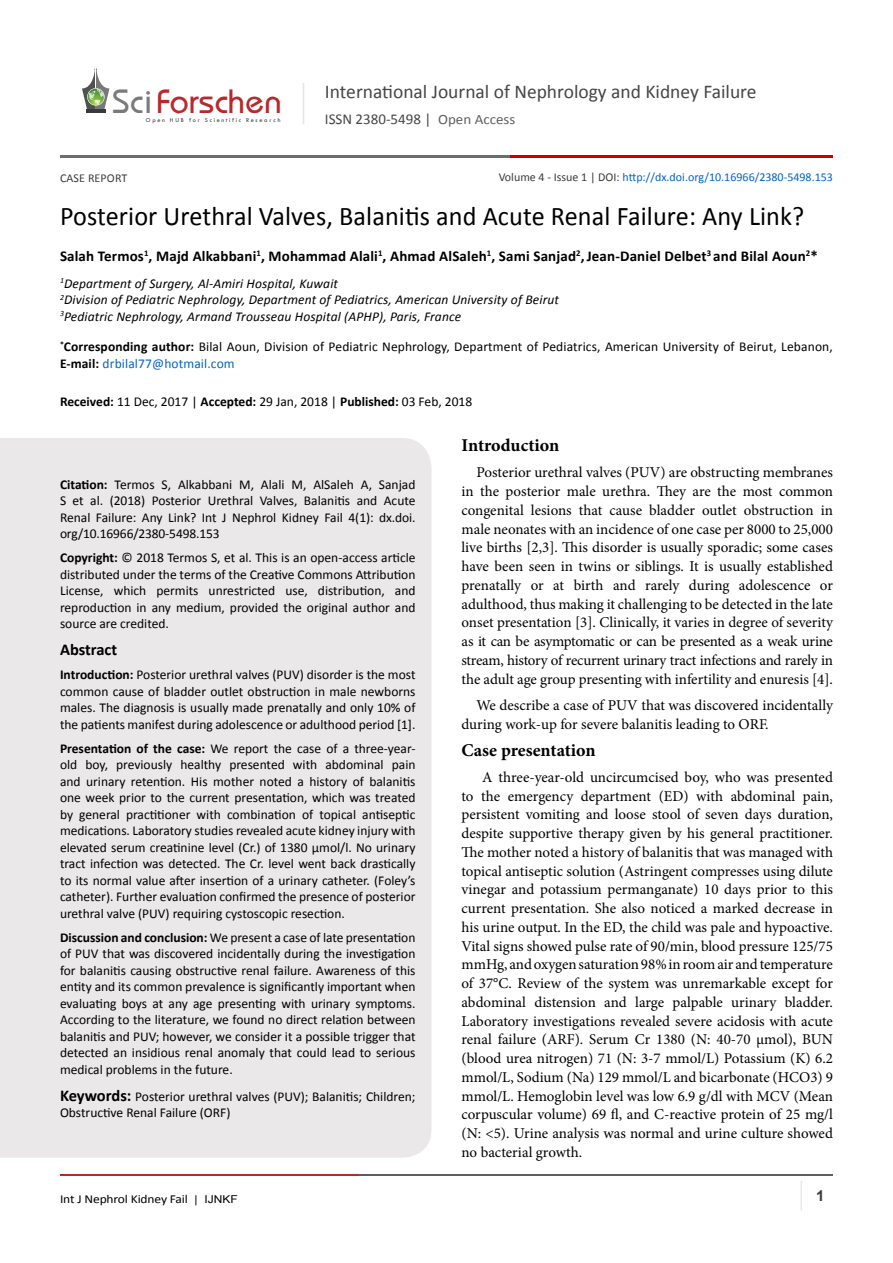
<style>
.page{position:relative;width:893px;height:1263px;background:#fff}
.page>*{position:absolute;margin:0;border:0;box-sizing:border-box;transform-origin:0 0}
.t1{font:35.1px "Opal";color:#b8292c}
.t2{font:27px "Calibri";letter-spacing:.005em;color:#000}
.t3{font:19.5px "Calibri";color:#474646}
.List_Paragraph{font:700 18px "Minion Pro";letter-spacing:-.005em;color:#000}
.List_Paragraph-2{font:700 16.5px "Calibri";color:#000}
.t4{font:15px/18.8px "Minion Pro";color:#000;text-align:justify}
.t5{font:700 15px "Calibri";letter-spacing:.01em;color:#000}
.t6{font:15px "Calibri";color:#474646}
.t7{font:700 15px "Arial";color:#3c3a3b}
.List_Paragraph-3{font:13.5px/16.5px "Calibri";color:#000;text-align:justify}
.t8{font:italic 13.5px "Calibri";letter-spacing:.01em;color:#000}
.t9{font:12.15px "Calibri";letter-spacing:-.01em;color:#000;scale:1.11 1}
.t10{font:12px "Calibri";color:#0563c1}
.t11{font:12px "Calibri";letter-spacing:.01em;color:#3c3a3b}
.t12{font:6.15px "Tw Cen";letter-spacing:.28em;color:#3a3a3a}
.s1{color:#7a7a7b}
.s2{font-size:14.25px;color:#605f5f}
.s3{color:#3c3a3b}
.s4{font-weight:700}
.s5{color:#0563c1}
.s6{font-weight:700;font-size:16.5px}
.s7{font-family:"Arial";font-size:10.8px}
</style>
<div class="page">
<hr style="left:86px;top:109px;width:19px;height:4px;background:#3a3a3a">
<svg style="left:82px;top:68px;width:27px;height:41px"></svg>
<hr style="left:303px;top:83px;width:1px;height:41px;background:#e4e5e9">
<hr style="left:800px;top:1181px;width:2px;height:29px;background:#eae8e8">
<hr style="left:60px;top:1174px;width:300px;height:2px;background:#b9282c">
<hr style="left:359px;top:1174px;width:474px;height:2px;background:#5d5e60">
<hr style="left:60px;top:155px;width:535px;height:2px;background:#6e6d6d">
<hr style="left:511px;top:155px;width:322px;height:2px;background:#ca0000">
<div style="left:0;top:438px;width:431px;height:720px;background:#eae8e8"></div>
<p class="t1" style="left:113px;top:80px;width:171px"><span class="s1">Sci</span>Forschen</p>
<p class="t12" style="left:146px;top:116px;width:136px">Open HUB for Scientific Research</p>
<h3 class="t3" style="left:325px;top:79px;width:433px">International Journal of Nephrology and Kidney Failure</h3>
<p class="t6" style="left:325px;top:110px;width:192px">ISSN 2380-5498 | <span class="s2">Open Access</span></p>
<p class="t10" style="left:499px;top:170px;width:336px"><span class="s3">Volume 4 - Issue 1 | DOI:</span> http://dx.doi.org/10.16966/2380-5498.153</p>
<p class="t11" style="left:60px;top:171px;width:69px">CASE REPORT</p>
<p class="t2" style="left:60px;top:198px;width:746px">Posterior Urethral Valves, Balanitis and Acute Renal Failure: Any Link?</p>
<p class="t5" style="left:60px;top:246px;width:759px">Salah Termos<sup>1</sup>, Majd Alkabbani<sup>1</sup>, Mohammad Alali<sup>1</sup>, Ahmad AlSaleh<sup>1</sup>, Sami Sanjad<sup>2</sup>,Jean-Daniel Delbet<sup>3</sup> and Bilal Aoun<sup>2</sup>*</p>
<p class="t8" style="left:60px;top:274px;width:280px"><sup>1</sup>Department of Surgery, Al-Amiri Hospital, Kuwait</p>
<p class="t8" style="left:60px;top:290px;width:501px"><sup>2</sup>Division of Pediatric Nephrology, Department of Pediatrics, American University of Beirut</p>
<p class="t8" style="left:60px;top:307px;width:403px"><sup>3</sup>Pediatric Nephrology, Armand Trousseau Hospital (APHP), Paris, France</p>
<p class="List_Paragraph-3" style="left:60px;top:339px;width:774px"><sup>*</sup><span class="s4">Corresponding author:</span> Bilal Aoun, Division of Pediatric Nephrology, Department of Pediatrics, American University of Beirut, Lebanon,<br><span class="s4">E-mail:</span> <span class="s5">drbilal77@hotmail.com</span></p>
<p class="List_Paragraph-3" style="left:60px;top:393px;width:414px"><span class="s4">Received:</span> 11 Dec, 2017 | <span class="s4">Accepted:</span> 29 Jan, 2018 | <span class="s4">Published:</span> 03 Feb, 2018</p>
<p class="List_Paragraph-3" style="left:60px;top:476px;width:357px"><span class="s4">Citation:</span> Termos S, Alkabbani M, Alali M, AlSaleh A, Sanjad S et al. (2018) Posterior Urethral Valves, Balanitis and Acute Renal Failure: Any Link? Int J Nephrol Kidney Fail 4(1): dx.doi. org/10.16966/2380-5498.153</p>
<p class="List_Paragraph-3" style="left:60px;top:549px;width:357px"><span class="s4">Copyright:</span> © 2018 Termos S, et al. This is an open-access article distributed under the terms of the Creative Commons Attribution License, which permits unrestricted use, distribution, and reproduction in any medium, provided the original author and source are credited.</p>
<p class="List_Paragraph-2" style="left:60px;top:639px;width:59px">Abstract</p>
<p class="List_Paragraph-3" style="left:60px;top:666px;width:357px"><span class="s4">Introduction:</span> Posterior urethral valves (PUV) disorder is the most common cause of bladder outlet obstruction in male newborns males. The diagnosis is usually made prenatally and only 10% of the patients manifest during adolescence or adulthood period [1].</p>
<p class="List_Paragraph-3" style="left:60px;top:740px;width:357px"><span class="s4">Presentation of the case:</span> We report the case of a three-year&shy;old boy, previously healthy presented with abdominal pain and urinary retention. His mother noted a history of balanitis one week prior to the current presentation, which was treated by general practitioner with combination of topical antiseptic medications. Laboratory studies revealed acute kidney injury with elevated serum creatinine level (Cr.) of 1380 µmol/l. No urinary tract infection was detected. The Cr. level went back drastically to its normal value after insertion of a urinary catheter. (Foley’s catheter). Further evaluation confirmed the presence of posterior urethral valve (PUV) requiring cystoscopic resection.</p>
<p class="List_Paragraph-3" style="left:60px;top:929px;width:357px"><span class="s4">Discussion and conclusion:</span> We present a case of late presentation of PUV that was discovered incidentally during the investigation for balanitis causing obstructive renal failure. Awareness of this entity and its common prevalence is significantly important when evaluating boys at any age presenting with urinary symptoms.<br>According to the literature, we found no direct relation between balanitis and PUV; however, we consider it a possible trigger that detected an insidious renal anomaly that could lead to serious medical problems in the future.</p>
<p class="List_Paragraph-3" style="left:60px;top:1088px;width:357px"><span class="s6">Keywords:</span> Posterior urethral valves (PUV); Balanitis; Children;<br>Obstructive Renal Failure (ORF)</p>
<p class="List_Paragraph" style="left:461px;top:433px;width:99px">Introduction</p>
<p class="t4" style="left:461px;top:463px;width:373px;text-indent:15px">Posterior urethral valves (PUV) are obstructing membranes in the posterior male urethra. They are the most common congenital lesions that cause bladder outlet obstruction in male neonates with an incidence of one case per 8000 to 25,000 live births [2,3]. This disorder is usually sporadic; some cases have been seen in twins or siblings. It is usually established prenatally or at birth and rarely during adolescence or adulthood, thus making it challenging to be detected in the late onset presentation [3]. Clinically, it varies in degree of severity as it can be asymptomatic or can be presented as a weak urine stream, history of recurrent urinary tract infections and rarely in the adult age group presenting with infertility and enuresis [4].</p>
<p class="t4" style="left:461px;top:696px;width:373px;text-indent:15px">We describe a case of PUV that was discovered incidentally during work-up for severe balanitis leading to ORF.</p>
<p class="List_Paragraph" style="left:461px;top:737px;width:136px">Case presentation</p>
<p class="t4" style="left:461px;top:768px;width:373px;text-indent:21px">A three-year-old uncircumcised boy, who was presented to the emergency department (ED) with abdominal pain, persistent vomiting and loose stool of seven days duration, despite supportive therapy given by his general practitioner.<br>The mother noted a history of balanitis that was managed with topical antiseptic solution (Astringent compresses using dilute vinegar and potassium permanganate) 10 days prior to this current presentation. She also noticed a marked decrease in his urine output. In the ED, the child was pale and hypoactive.<br>Vital signs showed pulse rate of 90/min, blood pressure 125/75 mmHg, and oxygen saturation 98% in room air and temperature of 37°C. Review of the system was unremarkable except for abdominal distension and large palpable urinary bladder.<br>Laboratory investigations revealed severe acidosis with acute renal failure (ARF). Serum Cr 1380 (N: 40-70 µmol), BUN (blood urea nitrogen) 71 (N: 3-7 mmol/L) Potassium (K) 6.2 mmol/L, Sodium (Na) 129 mmol/L and bicarbonate (HCO3) 9 mmol/L. Hemoglobin level was low 6.9 g/dl with MCV (Mean corpuscular volume) 69 fl, and C-reactive protein of 25 mg/l (N: &lt;5). Urine analysis was normal and urine culture showed no bacterial growth.</p>
<p class="t9" style="left:60px;top:1191px;width:162px">Int J Nephrol Kidney Fail <span class="s7">| IJNKF</span></p>
<p class="t7" style="left:816px;top:1186px;width:10px">1</p>
</div>
